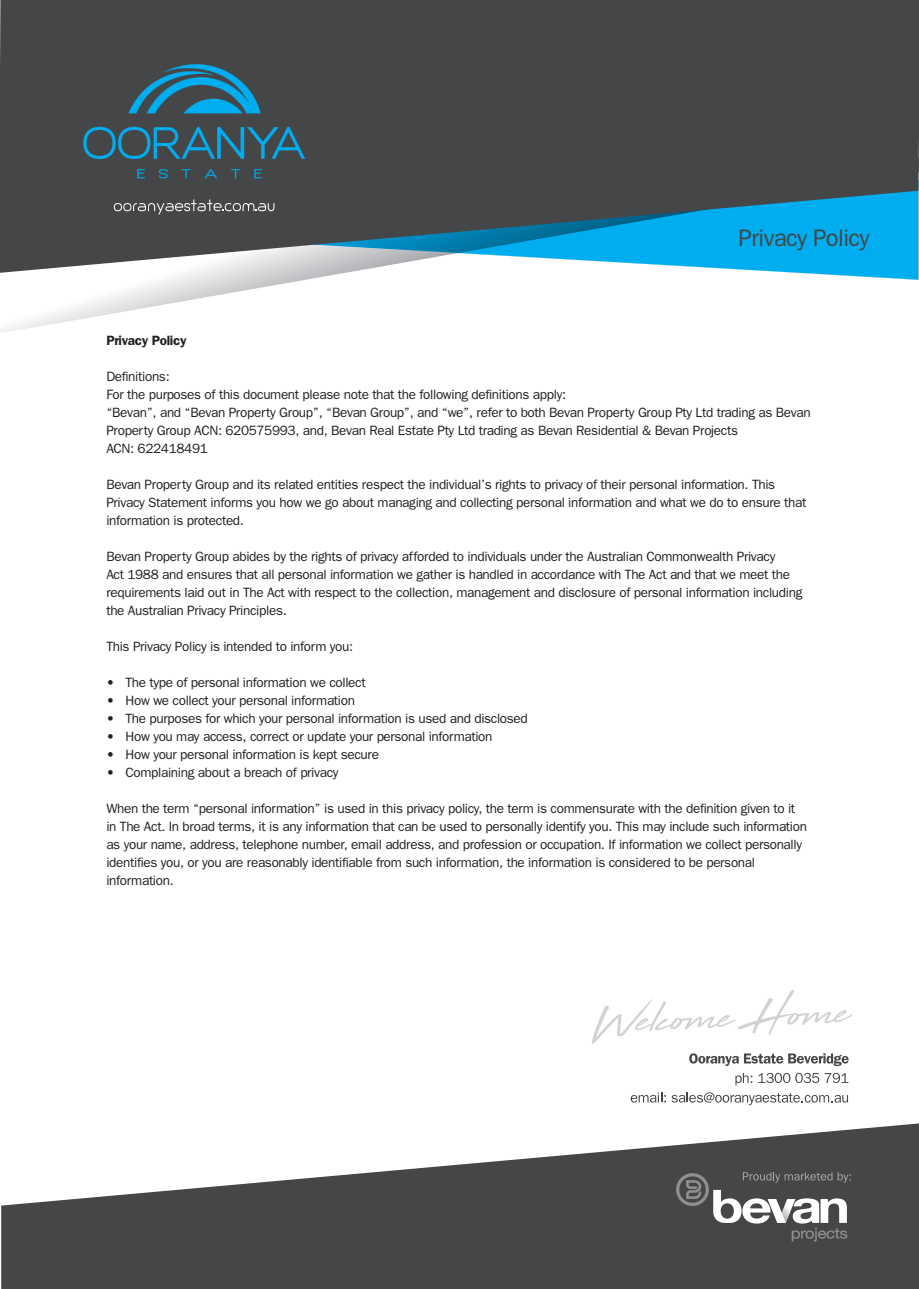
<style>
.page{position:relative;width:919px;height:1289px;background:#fff}
.page>*{position:absolute;margin:0;border:0;box-sizing:border-box;transform-origin:0 0}
.t1{font:24px "Franklin Gothic";letter-spacing:-.025em;color:#454547}
.t2{font:13.5px/18px "Franklin Gothic";letter-spacing:-.025em;color:#231f20}
.t3{font:600 13.5px "Franklin Gothic";letter-spacing:-.025em;color:#231f20}
</style>
<div class="page">
<svg style="left:0;top:273px;width:918px;height:60px"></svg>
<svg style="left:0;top:0;width:918px;height:273px;background:#455860"></svg>
<svg style="left:137px;top:169px;width:8px;height:9px"></svg>
<svg style="left:159px;top:169px;width:9px;height:9px"></svg>
<svg style="left:182px;top:169px;width:8px;height:9px"></svg>
<svg style="left:204px;top:169px;width:13px;height:9px"></svg>
<svg style="left:231px;top:169px;width:9px;height:9px"></svg>
<svg style="left:254px;top:169px;width:8px;height:9px"></svg>
<svg style="left:83px;top:127px;width:222px;height:32px;background:#316275"></svg>
<svg style="left:128px;top:64px;width:132px;height:49px;background:#296e89"></svg>
<svg style="left:114px;top:199px;width:160px;height:15px;background:#656667"></svg>
<svg style="left:689px;top:1053px;width:159px;height:13px"></svg>
<svg style="left:735px;top:1073px;width:17px;height:12px"></svg>
<svg style="left:758px;top:1072px;width:90px;height:11px"></svg>
<svg style="left:630px;top:1092px;width:218px;height:13px"></svg>
<svg style="left:1px;top:1123px;width:917px;height:165px;fill:#454647"></svg>
<svg style="left:676px;top:1172px;width:174px;height:69px;background:#6a6b6c"></svg>
<svg style="left:592px;top:990px;width:260px;height:53px"></svg>
<p class="t1" style="left:738px;top:224px;width:132px">Privacy Policy</p>
<p class="t3" style="left:106px;top:332px;width:82px">Privacy Policy</p>
<p class="t2" style="left:106px;top:367px;width:65px">Definitions:</p>
<p class="t2" style="left:106px;top:385px;width:461px">For the purposes of this document please note that the following definitions apply:</p>
<p class="t2" style="left:106px;top:403px;width:705px">“Bevan”, and “Bevan Property Group”, “Bevan Group”, and “we”, refer to both Bevan Property Group Pty Ltd trading as Bevan<br>Property Group ACN: 620575993, and, Bevan Real Estate Pty Ltd trading as Bevan Residential &amp; Bevan Projects</p>
<p class="t2" style="left:106px;top:439px;width:103px">ACN: 622418491</p>
<p class="t2" style="left:106px;top:475px;width:701px">Bevan Property Group and its related entities respect the individual’s rights to privacy of their personal information. This<br>Privacy Statement informs you how we go about managing and collecting personal information and what we do to ensure that information is protected.</p>
<p class="t2" style="left:106px;top:547px;width:697px">Bevan Property Group abides by the rights of privacy afforded to individuals under the Australian Commonwealth Privacy<br>Act 1988 and ensures that all personal information we gather is handled in accordance with The Act and that we meet the requirements laid out in The Act with respect to the collection, management and disclosure of personal information including the Australian Privacy Principles.</p>
<p class="t2" style="left:106px;top:637px;width:248px">This Privacy Policy is intended to inform you:</p>
<p class="t2" style="left:106px;top:673px;width:261px">• The type of personal information we collect</p>
<p class="t2" style="left:106px;top:691px;width:250px">• How we collect your personal information</p>
<p class="t2" style="left:106px;top:709px;width:423px">• The purposes for which your personal information is used and disclosed</p>
<p class="t2" style="left:106px;top:727px;width:387px">• How you may access, correct or update your personal information</p>
<p class="t2" style="left:106px;top:745px;width:274px">• How your personal information is kept secure</p>
<p class="t2" style="left:106px;top:763px;width:234px">• Complaining about a breach of privacy</p>
<p class="t2" style="left:106px;top:799px;width:702px">When the term “personal information” is used in this privacy policy, the term is commensurate with the definition given to it in The Act. In broad terms, it is any information that can be used to personally identify you. This may include such information as your name, address, telephone number, email address, and profession or occupation. If information we collect personally identifies you, or you are reasonably identifiable from such information, the information is considered to be personal information.</p>
</div>
